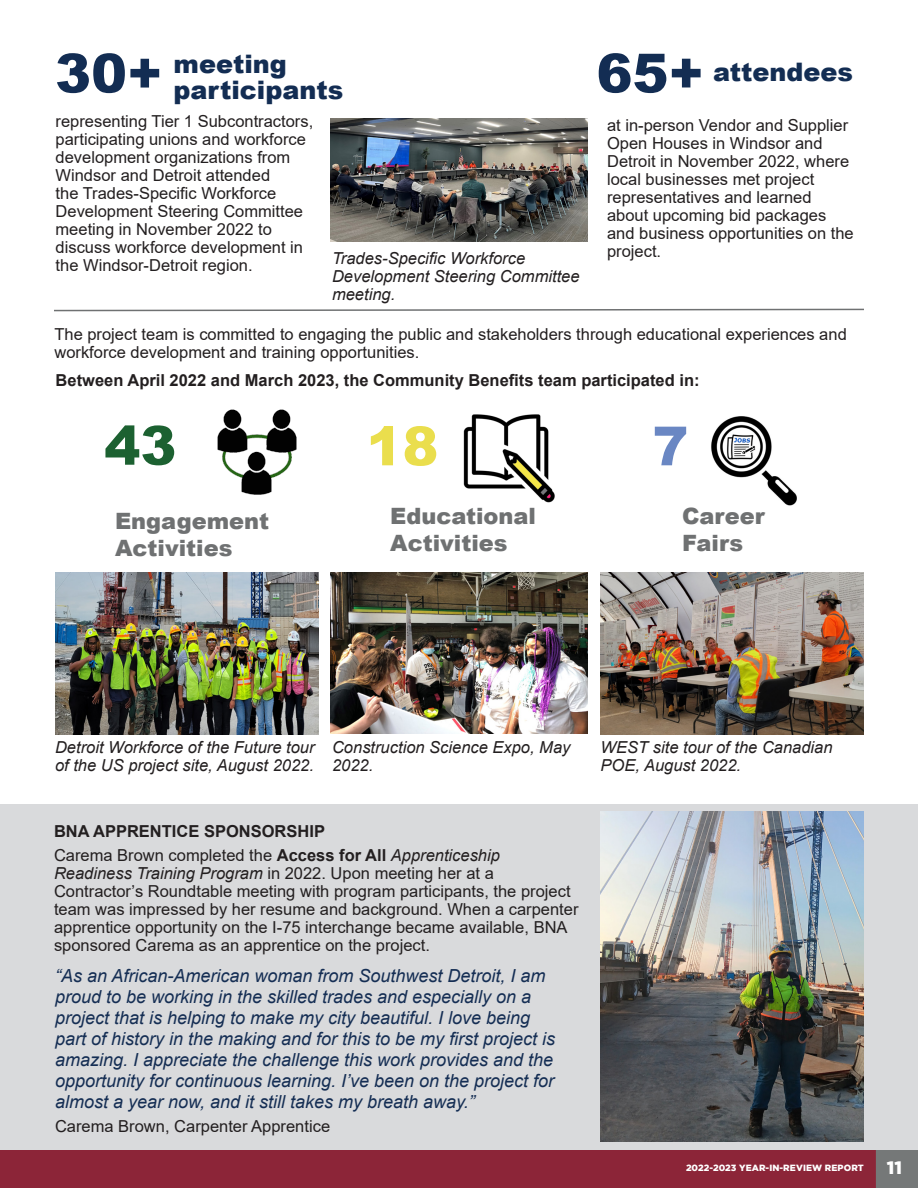
<style>
.page{position:relative;width:918px;height:1188px;background:#fff}
.page>*{position:absolute;margin:0;border:0;box-sizing:border-box;transform-origin:0 0}
.Normal_Paragraph{font:900 54px "Arial";color:#132d53}
.Normal_Paragraph-2{font:900 54px "Arial";color:#1c6131}
.Normal_Paragraph-3{font:900 54px "Arial";color:#eade4d}
.Normal_Paragraph-4{font:900 54px "Arial";color:#6a87c3}
.Normal_Paragraph-5{font:900 25.5px "Arial";color:#132d53}
.Normal_Paragraph-6{font:900 22.5px/27px "Arial";color:#6f7172}
.Quote_Blue{font:italic 18px/21px "Arial";color:#152e54}
.t1{font:900 18px "Gotham";color:#fff}
.Normal_Paragraph-7{font:16.5px/18px "Arial";color:#231f20}
.Normal_Paragraph-8{font:italic 16.5px/18px "Arial";color:#231f20}
.Normal_Paragraph-9{font:700 16.5px "Arial";color:#231f20}
.t2{font:900 9px "Gotham";letter-spacing:.015em;color:#fff}
.s1{font-weight:700}
.s2{font-style:italic}
</style>
<div class="page">
<div style="left:0;top:1150px;width:918px;height:38px;background:#8c2538"></div>
<div style="left:876px;top:1150px;width:42px;height:38px;background:#757878"></div>
<div style="left:0;top:804px;width:918px;height:346px;background:#d9dadc"></div>
<img style="left:217px;top:409px;width:80px;height:86px">
<img style="left:463px;top:414px;width:92px;height:89px">
<img style="left:711px;top:416px;width:86px;height:90px">
<img style="left:331px;top:119px;width:257px;height:122px">
<img style="left:601px;top:811px;width:263px;height:331px">
<img style="left:331px;top:573px;width:257px;height:161px">
<img style="left:55px;top:573px;width:263px;height:161px">
<img style="left:601px;top:573px;width:263px;height:161px">
<svg style="left:54px;top:308px;width:810px;height:4px"></svg>
<p class="Normal_Paragraph" style="left:55px;top:34px;width:109px">30+</p>
<p class="Normal_Paragraph-5" style="left:174px;top:46px;width:115px">meeting</p>
<p class="Normal_Paragraph-5" style="left:174px;top:71px;width:171px">participants</p>
<p class="Normal_Paragraph-7" style="left:56px;top:113px;width:259px">representing Tier 1 Subcontractors, participating unions and workforce development organizations from<br>Windsor and Detroit attended<br>the Trades-Specific Workforce<br>Development Steering Committee meeting in November 2022 to discuss workforce development in the Windsor-Detroit region.</p>
<p class="Normal_Paragraph-8" style="left:332px;top:249px;width:249px">Trades-Specific Workforce<br>Development Steering Committee meeting.</p>
<p class="Normal_Paragraph" style="left:596px;top:34px;width:109px">65+</p>
<p class="Normal_Paragraph-5" style="left:713px;top:53px;width:141px">attendees</p>
<p class="Normal_Paragraph-7" style="left:607px;top:116px;width:248px">at in-person Vendor and Supplier<br>Open Houses in Windsor and<br>Detroit in November 2022, where local businesses met project representatives and learned about upcoming bid packages and business opportunities on the project.</p>
<p class="Normal_Paragraph-7" style="left:54px;top:325px;width:794px">The project team is committed to engaging the public and stakeholders through educational experiences and workforce development and training opportunities.</p>
<p class="Normal_Paragraph-9" style="left:56px;top:368px;width:645px">Between April 2022 and March 2023, the Community Benefits team participated in:</p>
<p class="Normal_Paragraph-2" style="left:104px;top:406px;width:74px">43</p>
<p class="Normal_Paragraph-4" style="left:652px;top:407px;width:38px">7</p>
<p class="Normal_Paragraph-3" style="left:366px;top:407px;width:74px">18</p>
<p class="Normal_Paragraph-6" style="left:115px;top:507px;width:156px">Engagement<br>Activities</p>
<p class="Normal_Paragraph-6" style="left:390px;top:501px;width:147px">Educational<br>Activities</p>
<p class="Normal_Paragraph-6" style="left:682px;top:501px;width:84px">Career<br>Fairs</p>
<p class="Normal_Paragraph-8" style="left:55px;top:739px;width:261px">Detroit Workforce of the Future tour of the US project site, August 2022.</p>
<p class="Normal_Paragraph-8" style="left:601px;top:739px;width:234px">WEST site tour of the Canadian<br>POE, August 2022.</p>
<p class="Normal_Paragraph-8" style="left:332px;top:739px;width:240px">Construction Science Expo, May<br>2022.</p>
<p class="Normal_Paragraph-9" style="left:54px;top:819px;width:273px">BNA APPRENTICE SPONSORSHIP</p>
<p class="Normal_Paragraph-7" style="left:54px;top:846px;width:526px">Carema Brown completed the <span class="s1">Access for All</span> <span class="s2">Apprenticeship Readiness Training Program</span> in 2022. Upon meeting her at a Contractor’s Roundtable meeting with program participants, the project team was impressed by her resume and background. When a carpenter apprentice opportunity on the I-75 interchange became available, BNA sponsored Carema as an apprentice on the project.</p>
<p class="Quote_Blue" style="left:55px;top:965px;width:502px">“As an African-American woman from Southwest Detroit, I am proud to be working in the skilled trades and especially on a project that is helping to make my city beautiful. I love being part of history in the making and for this to be my first project is amazing. I appreciate the challenge this work provides and the opportunity for continuous learning. I’ve been on the project for almost a year now, and it still takes my breath away.”</p>
<p class="Normal_Paragraph-7" style="left:55px;top:1118px;width:277px">Carema Brown, Carpenter Apprentice</p>
<p class="t2" style="left:686px;top:1162px;width:179px">2022-2023 YEAR-IN-REVIEW REPORT</p>
<p class="t1" style="left:887px;top:1157px;width:17px">11</p>
</div>
